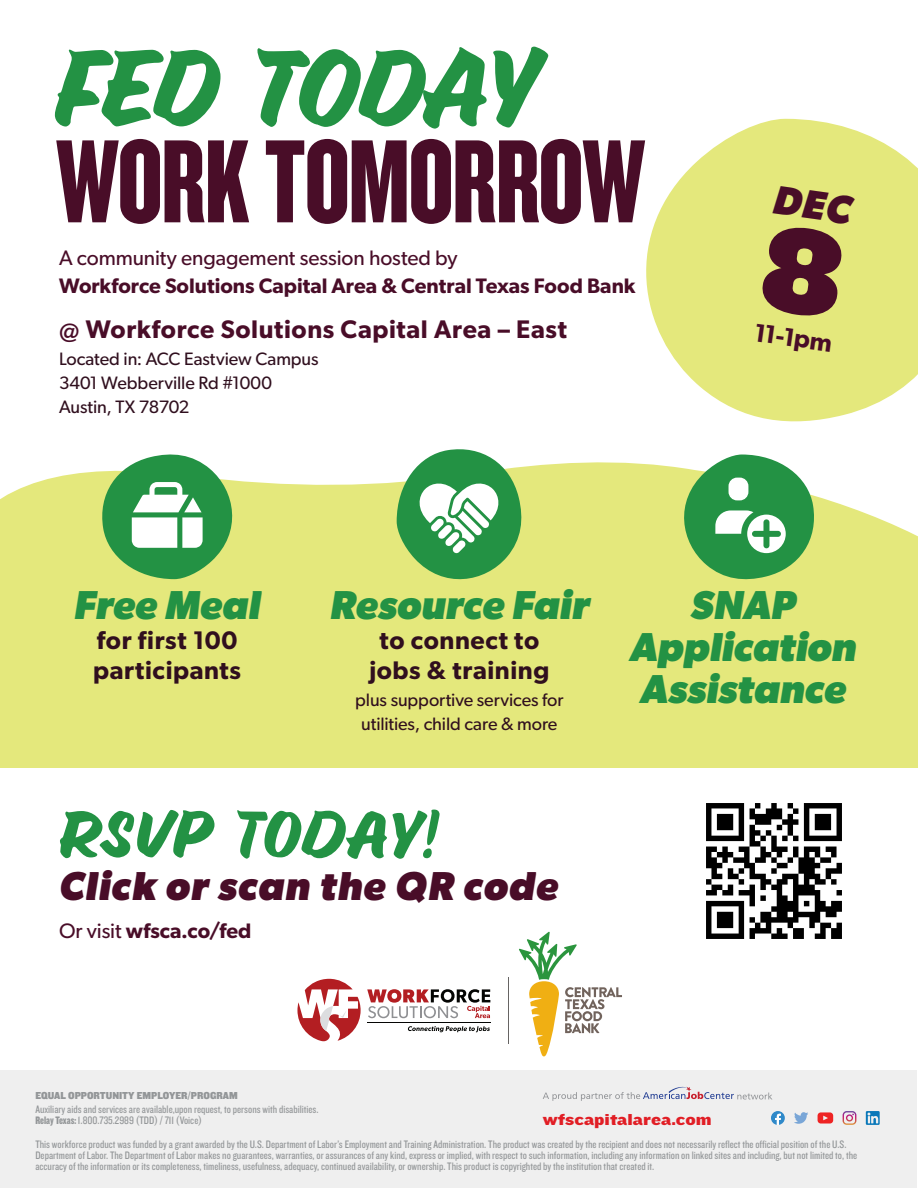
<style>
.page{position:relative;width:918px;height:1188px;background:#fff}
.page>*{position:absolute;margin:0;border:0;box-sizing:border-box;transform-origin:0 0}
.t1{font:123px "Knockout HTF68 Full Featherwt";letter-spacing:-.01em;color:#490d28}
.t2{font:99px "Eds Market Regular Slant";letter-spacing:-.035em;color:#239244}
.t3{font:60px "Eds Market Regular Slant";letter-spacing:.005em;color:#239244}
.t4{font:italic 700 40.5px/42px "Gibson";color:#239244;text-align:center}
.t5{font:italic 700 40.5px "Gibson";letter-spacing:.025em;color:#490d28}
.t6{font:600 25.5px/30px "Gibson";letter-spacing:.025em;color:#300f1e}
.t7{font:600 25.5px "Gibson";letter-spacing:.025em;color:#490d28}
.t8{font:600 21px/28.5px "Gibson";color:#490d28}
.t9{font:18px/24px "Gibson";letter-spacing:-.005em;color:#300f1e;text-align:center}
.Footer_Header{font:16.5px "Knockout HTF73 Full Heviweight";color:#e11e25}
.Paragraph_Style_1{font:11.25px/11.2px "Knockout HTF29 Junior Liteweight";color:#939698}
.Footer_Header-2{font:10.5px "Knockout HTF71 Full Middlewt";color:#939698}
.s1{font-weight:400}
.s2{font-family:"Knockout HTF69 Full Liteweight"}
</style>
<div class="page">
<div style="left:0;top:462px;width:918px;height:306px;background:#e4e87c"></div>
<svg style="left:98px;top:454px;width:145px;height:125px"></svg>
<img style="left:706px;top:803px;width:136px;height:136px">
<div style="left:1px;top:1071px;width:916px;height:117px;background:#efefef"></div>
<svg style="left:646px;top:119px;width:272px;height:303px;fill:#e4e87c"></svg>
<svg style="left:818px;top:1112px;width:15px;height:12px"></svg>
<svg style="left:794px;top:1112px;width:14px;height:12px"></svg>
<svg style="left:771px;top:1111px;width:14px;height:14px"></svg>
<svg style="left:866px;top:1111px;width:14px;height:14px"></svg>
<img style="left:843px;top:1111px;width:13px;height:14px">
<svg style="left:846px;top:1114px;width:8px;height:8px"></svg>
<svg style="left:543px;top:1087px;width:230px;height:14px"></svg>
<hr style="left:508px;top:977px;width:1px;height:66px;background:#666463">
<svg style="left:367px;top:989px;width:123px;height:29px"></svg>
<hr style="left:367px;top:1023px;width:124px;height:1px;background:#040503">
<svg style="left:297px;top:979px;width:64px;height:62px"></svg>
<svg style="left:408px;top:1026px;width:82px;height:6px"></svg>
<svg style="left:519px;top:932px;width:103px;height:124px"></svg>
<svg style="left:674px;top:455px;width:145px;height:127px"></svg>
<svg style="left:397px;top:449px;width:127px;height:141px"></svg>
<div style="left:759px;top:186px;width:96px;height:134px;background:#e4e87c"></div>
<p class="t2" style="left:56px;top:33px;width:485px">FED TODAY</p>
<p class="t1" style="left:56px;top:119px;width:590px">WORK TOMORROW</p>
<p class="t8" style="left:59px;top:243px;width:578px"><span class="s1">A community engagement session hosted by<br></span>Workforce Solutions Capital Area &amp; Central Texas Food Bank</p>
<p class="t7" style="left:59px;top:314px;width:509px">@ Workforce Solutions Capital Area – East</p>
<p class="t9" style="left:59px;top:347px;width:261px;text-align:left">Located in: ACC Eastview Campus<br>3401 Webberville Rd #1000<br>Austin, TX 78702</p>
<p class="t7" style="left:757px;top:317px;width:80px;rotate:8deg">11-1pm</p>
<p class="t4" style="left:74px;top:583px;width:188px">Free Meal</p>
<p class="t6" style="left:93px;top:625px;width:149px">for first 100 participants</p>
<p class="t4" style="left:330px;top:583px;width:261px">Resource Fair</p>
<p class="t6" style="left:369px;top:625px;width:181px;text-align:center">to connect to jobs &amp; training</p>
<p class="t9" style="left:355px;top:688px;width:210px">plus supportive services for utilities, child care &amp; more</p>
<h4 class="t3" style="left:59px;top:801px;width:376px">RSVP TODAY!</h4>
<h4 class="t5" style="left:59px;top:862px;width:500px">Click or scan the QR code</h4>
<p class="t8" style="left:59px;top:916px;width:194px"><span class="s1">Or visit</span> wfsca.co/fed</p>
<p class="t4" style="left:630px;top:583px;width:228px">SNAP<br>Application<br>Assistance</p>
<p class="Footer_Header-2" style="left:35px;top:1090px;width:204px">EQUAL OPPORTUNITY EMPLOYER/PROGRAM</p>
<p class="Paragraph_Style_1" style="left:35px;top:1104px;width:285px">Auxiliary aids and services are available,upon request, to persons with disabilities.<br><span class="s2">Relay Texas:</span> 1.800.735.2989 (TDD) / 711 (Voice)</p>
<p class="Paragraph_Style_1" style="left:35px;top:1139px;width:823px">This workforce product was funded by a grant awarded by the U.S. Department of Labor’s Employment and Training Administration. The product was created by the recipient and does not necessarily reflect the official position of the U.S.<br>Department of Labor. The Department of Labor makes no guarantees, warranties, or assurances of any kind, express or implied, with respect to such information, including any information on linked sites and including, but not limited to, the accuracy of the information or its completeness, timeliness, usefulness, adequacy, continued availability, or ownership. This product is copyrighted by the institution that created it.</p>
<p class="Footer_Header" style="left:543px;top:1110px;width:171px">wfscapitalarea.com</p>
</div>
